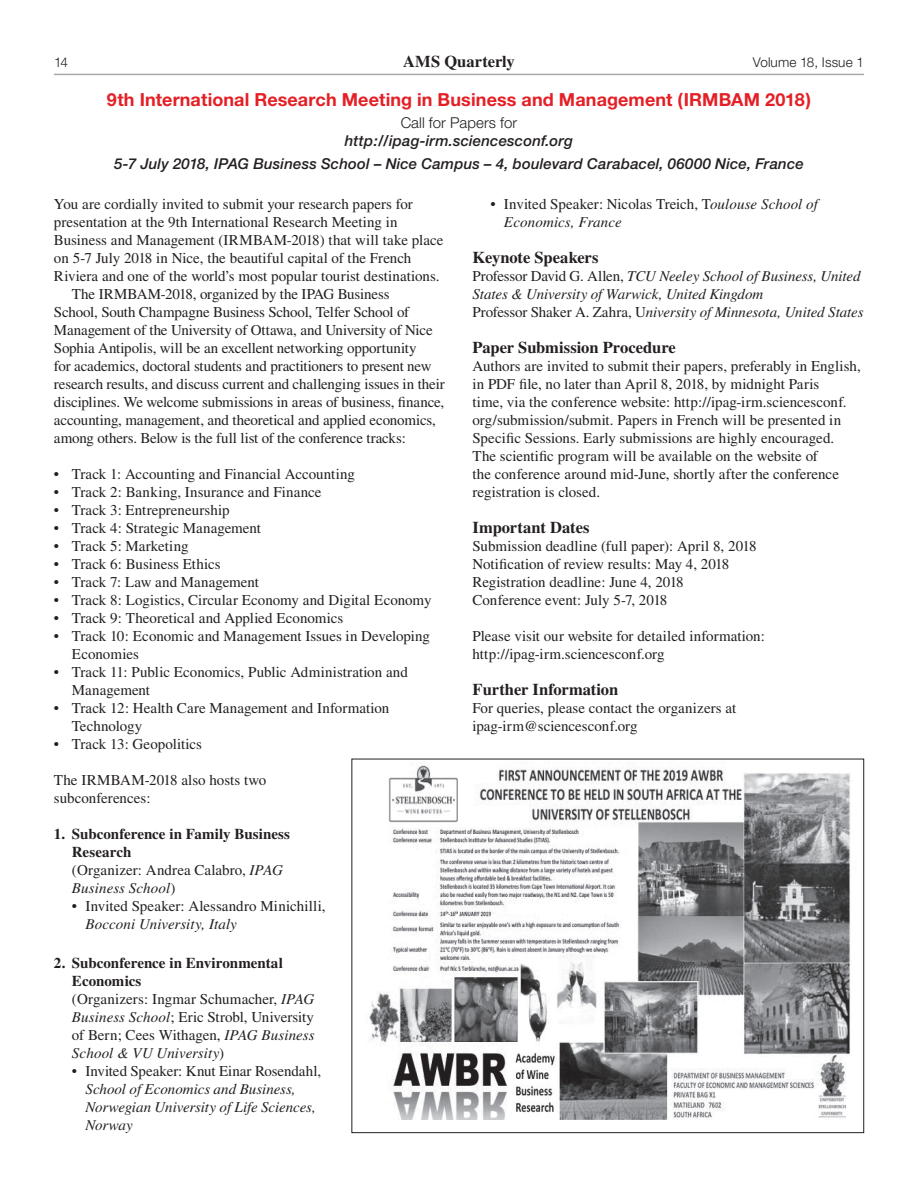
<style>
.page{position:relative;width:918px;height:1188px;background:#fff}
.page>*{position:absolute;margin:0;border:0;box-sizing:border-box;transform-origin:0 0}
.t1{font:700 18px "Helvetica Neue";letter-spacing:.005em;color:#e41f25}
.t2{font:700 16.5px "Times";color:#231f20}
.t3{font:15px/18px "Times";color:#231f20}
.t4{font:italic 15px/18px "Times";letter-spacing:-.005em;color:#231f20}
.t5{font:italic 500 15px/22.5px "Helvetica Neue";letter-spacing:.01em;color:#231f20;text-align:center}
.t6{font:700 15px/18px "Times";color:#231f20}
.t7{font:300 15px "Helvetica Neue";color:#231f20}
.t8{font:300 13.5px "Helvetica Neue";letter-spacing:.01em;color:#231f20}
.s1{font-weight:400}
.s2{font-weight:400;font-style:italic}
.s3{font-weight:700}
.s4{font-style:italic}
.s5{font-style:normal}
</style>
<div class="page">
<hr style="left:54px;top:74px;width:810px;height:1px;background:#a8a9ad">
<img style="left:369px;top:763px;width:482px;height:356px">
<p class="t8" style="left:54px;top:54px;width:16px">14</p>
<p class="t2" style="left:403px;top:51px;width:113px">AMS Quarterly</p>
<p class="t8" style="left:753px;top:54px;width:113px">Volume 18, Issue 1</p>
<p class="t1" style="left:107px;top:88px;width:706px">9th International Research Meeting in Business and Management (IRMBAM 2018)</p>
<p class="t7" style="left:401px;top:114px;width:118px">Call for Papers for</p>
<p class="t5" style="left:114px;top:129px;width:691px">http://ipag-irm.sciencesconf.org<br>5-7 July 2018, IPAG Business School – Nice Campus – 4, boulevard Carabacel, 06000 Nice, France</p>
<p class="t3" style="left:54px;top:194px;width:360px">You are cordially invited to submit your research papers for</p>
<p class="t3" style="left:54px;top:212px;width:345px">presentation at the 9th International Research Meeting in</p>
<p class="t3" style="left:54px;top:230px;width:391px">Business and Management (IRMBAM-2018) that will take place</p>
<p class="t3" style="left:54px;top:248px;width:359px">on 5-7 July 2018 in Nice, the beautiful capital of the French</p>
<p class="t3" style="left:54px;top:266px;width:387px">Riviera and one of the world’s most popular tourist destinations.</p>
<p class="t3" style="left:72px;top:284px;width:319px">The IRMBAM-2018, organized by the IPAG Business</p>
<p class="t3" style="left:54px;top:302px;width:357px">School, South Champagne Business School, Telfer School of</p>
<p class="t3" style="left:54px;top:320px;width:380px">Management of the University of Ottawa, and University of Nice</p>
<p class="t3" style="left:54px;top:338px;width:364px">Sophia Antipolis, will be an excellent networking opportunity</p>
<p class="t3" style="left:54px;top:356px;width:379px">for academics, doctoral students and practitioners to present new</p>
<p class="t3" style="left:54px;top:374px;width:393px">research results, and discuss current and challenging issues in their</p>
<p class="t3" style="left:54px;top:392px;width:392px">disciplines. We welcome submissions in areas of business, finance,</p>
<p class="t3" style="left:54px;top:410px;width:383px">accounting, management, and theoretical and applied economics,</p>
<p class="t3" style="left:54px;top:428px;width:354px">among others. Below is the full list of the conference tracks:</p>
<p class="t3" style="left:54px;top:464px;width:302px">• Track 1: Accounting and Financial Accounting</p>
<p class="t3" style="left:54px;top:482px;width:269px">• Track 2: Banking, Insurance and Finance</p>
<p class="t3" style="left:54px;top:500px;width:177px">• Track 3: Entrepreneurship</p>
<p class="t3" style="left:54px;top:518px;width:209px">• Track 4: Strategic Management</p>
<p class="t3" style="left:54px;top:536px;width:136px">• Track 5: Marketing</p>
<p class="t3" style="left:54px;top:554px;width:168px">• Track 6: Business Ethics</p>
<p class="t3" style="left:54px;top:572px;width:207px">• Track 7: Law and Management</p>
<p class="t3" style="left:54px;top:590px;width:379px">• Track 8: Logistics, Circular Economy and Digital Economy</p>
<p class="t3" style="left:54px;top:608px;width:291px">• Track 9: Theoretical and Applied Economics</p>
<p class="t3" style="left:72px;top:626px;width:360px;text-indent:-18px">• Track 10: Economic and Management Issues in Developing<br>Economies</p>
<p class="t3" style="left:72px;top:662px;width:337px;text-indent:-18px">• Track 11: Public Economics, Public Administration and<br>Management</p>
<p class="t3" style="left:72px;top:698px;width:319px;text-indent:-18px">• Track 12: Health Care Management and Information<br>Technology</p>
<p class="t3" style="left:54px;top:734px;width:149px">• Track 13: Geopolitics</p>
<p class="t3" style="left:54px;top:770px;width:214px">The IRMBAM-2018 also hosts two subconferences:</p>
<p class="t6" style="left:72px;top:824px;width:220px;text-indent:-18px">1. Subconference in Family Business<br>Research<br><span class="s1">(Organizer: Andrea Calabro,</span> <span class="s2">IPAG<br>Business School</span><span class="s1">)</span></p>
<p class="t3" style="left:72px;top:896px;width:255px">• Invited Speaker: Alessandro Minichilli,</p>
<p class="t4" style="left:85px;top:915px;width:153px">Bocconi University, Italy</p>
<p class="t3" style="left:72px;top:953px;width:244px;text-indent:-18px"><span class="s3">2. Subconference in Environmental<br>Economics<br></span>(Organizers: Ingmar Schumacher, <span class="s4">IPAG<br>Business School</span>; Eric Strobl, University of Bern; Cees Withagen, <span class="s4">IPAG Business<br>School &amp; VU University</span>)</p>
<p class="t3" style="left:72px;top:1061px;width:251px">• Invited Speaker: Knut Einar Rosendahl,</p>
<p class="t4" style="left:85px;top:1080px;width:232px">School of Economics and Business,<br>Norwegian University of Life Sciences,<br>Norway</p>
<p class="t3" style="left:504px;top:194px;width:315px;text-indent:-14px">• Invited Speaker: Nicolas Treich, T<span class="s4">oulouse School of<br>Economics, France</span></p>
<p class="t2" style="left:472px;top:247px;width:127px">Keynote Speakers</p>
<p class="t4" style="left:472px;top:267px;width:393px"><span class="s5">Professor David G. Allen,</span> TCU Neeley School of Business, United<br>States &amp; University of Warwick, United Kingdom<br><span class="s5">Professor Shaker A. Zahra, U</span>niversity of Minnesota, United States</p>
<p class="t2" style="left:472px;top:337px;width:205px">Paper Submission Procedure</p>
<p class="t3" style="left:472px;top:356px;width:390px">Authors are invited to submit their papers, preferably in English, in PDF file, no later than April 8, 2018, by midnight Paris<br>time, via the conference website: http://ipag-irm.sciencesconf. org/submission/submit. Papers in French will be presented in Specific Sessions. Early submissions are highly encouraged.<br>The scientific program will be available on the website of<br>the conference around mid-June, shortly after the conference registration is closed.</p>
<p class="t2" style="left:472px;top:517px;width:119px">Important Dates</p>
<p class="t3" style="left:472px;top:536px;width:286px">Submission deadline (full paper): April 8, 2018<br>Notification of review results: May 4, 2018<br>Registration deadline: June 4, 2018<br>Conference event: July 5-7, 2018</p>
<p class="t3" style="left:472px;top:626px;width:294px">Please visit our website for detailed information: http://ipag-irm.sciencesconf.org</p>
<p class="t2" style="left:472px;top:679px;width:147px">Further Information</p>
<p class="t3" style="left:472px;top:698px;width:265px">For queries, please contact the organizers at ipag-irm@sciencesconf.org</p>
</div>
